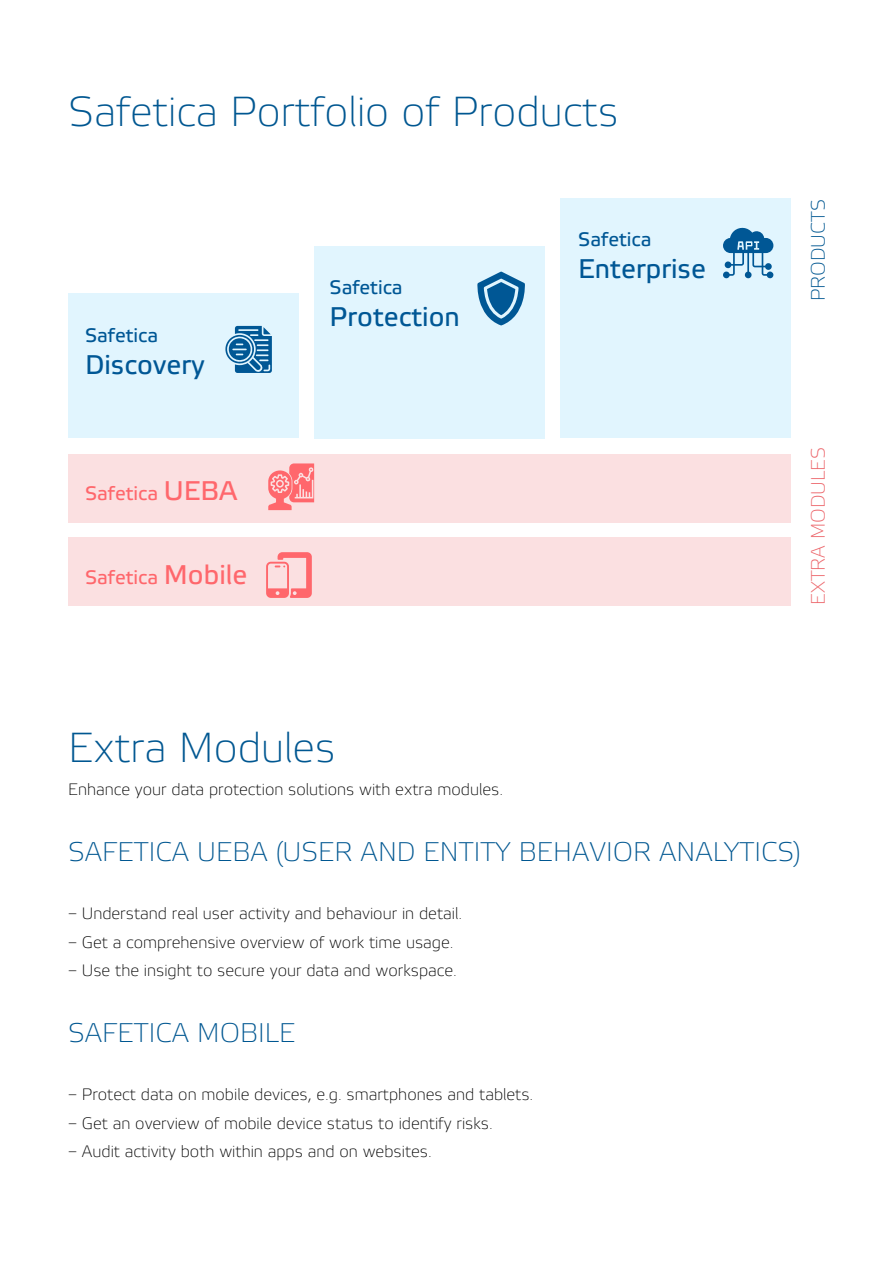
<style>
.page{position:relative;width:893px;height:1263px;background:#fff}
.page>*{position:absolute;margin:0;border:0;box-sizing:border-box;transform-origin:0 0}
.t1{font:100 42px "Etelka";color:#005791}
.t2{font:100 27px "Etelka";color:#005791}
.t3{font:27px "Etelka Text";color:#005795}
.t4{font:19.5px "Etelka Text";color:#ff676c}
.t5{font:19.5px "Etelka Text";color:#005795}
.t6{font:100 19.5px "Etelka";color:#ec656a}
.t7{font:100 19.5px "Etelka";color:#005791}
.t8{font:100 16.5px "Etelka";color:#000}
.s1{font-size:27px}
</style>
<div class="page">
<div style="left:68px;top:293px;width:231px;height:145px;background:#e1f5fe"></div>
<div style="left:314px;top:246px;width:231px;height:192px;background:#e1f5fe"></div>
<div style="left:560px;top:198px;width:231px;height:240px;background:#e1f5fe"></div>
<div style="left:68px;top:454px;width:723px;height:68px;background:#fbe0e1"></div>
<div style="left:68px;top:537px;width:723px;height:68px;background:#fbe0e1"></div>
<svg style="left:225px;top:326px;width:47px;height:47px"></svg>
<svg style="left:723px;top:227px;width:51px;height:52px"></svg>
<svg style="left:477px;top:272px;width:48px;height:53px"></svg>
<svg style="left:266px;top:552px;width:46px;height:46px"></svg>
<svg style="left:268px;top:463px;width:46px;height:47px"></svg>
<h1 class="t1" style="left:68px;top:89px;width:552px">Safetica Portfolio of Products</h1>
<p class="t5" style="left:85px;top:323px;width:75px">Safetica</p>
<h2 class="t3" style="left:85px;top:348px;width:121px">Discovery</h2>
<p class="t4" style="left:85px;top:481px;width:154px">Safetica <span class="s1">UEBA</span></p>
<p class="t4" style="left:85px;top:565px;width:164px">Safetica <span class="s1">Mobile</span></p>
<p class="t5" style="left:330px;top:275px;width:75px">Safetica</p>
<h2 class="t3" style="left:330px;top:300px;width:132px">Protection</h2>
<p class="t5" style="left:578px;top:227px;width:75px">Safetica</p>
<h2 class="t3" style="left:578px;top:252px;width:129px">Enterprise</h2>
<p class="t7" style="left:808px;top:301px;width:104px;rotate:-90deg">PRODUCTS</p>
<p class="t6" style="left:808px;top:605px;width:160px;rotate:-90deg">EXTRA MODULES</p>
<h1 class="t1" style="left:68px;top:726px;width:269px">Extra Modules</h1>
<p class="t8" style="left:68px;top:780px;width:437px">Enhance your data protection solutions with extra modules.</p>
<h2 class="t2" style="left:68px;top:838px;width:735px">SAFETICA UEBA (USER AND ENTITY BEHAVIOR ANALYTICS)</h2>
<p class="t8" style="left:68px;top:905px;width:396px">– Understand real user activity and behaviour in detail.</p>
<p class="t8" style="left:68px;top:933px;width:387px">– Get a comprehensive overview of work time usage.</p>
<p class="t8" style="left:68px;top:961px;width:390px">– Use the insight to secure your data and workspace.</p>
<h2 class="t2" style="left:68px;top:1019px;width:229px">SAFETICA MOBILE</h2>
<p class="t8" style="left:68px;top:1086px;width:467px">– Protect data on mobile devices, e.g. smartphones and tablets.</p>
<p class="t8" style="left:68px;top:1114px;width:426px">– Get an overview of mobile device status to identify risks.</p>
<p class="t8" style="left:68px;top:1142px;width:365px">– Audit activity both within apps and on websites.</p>
</div>
